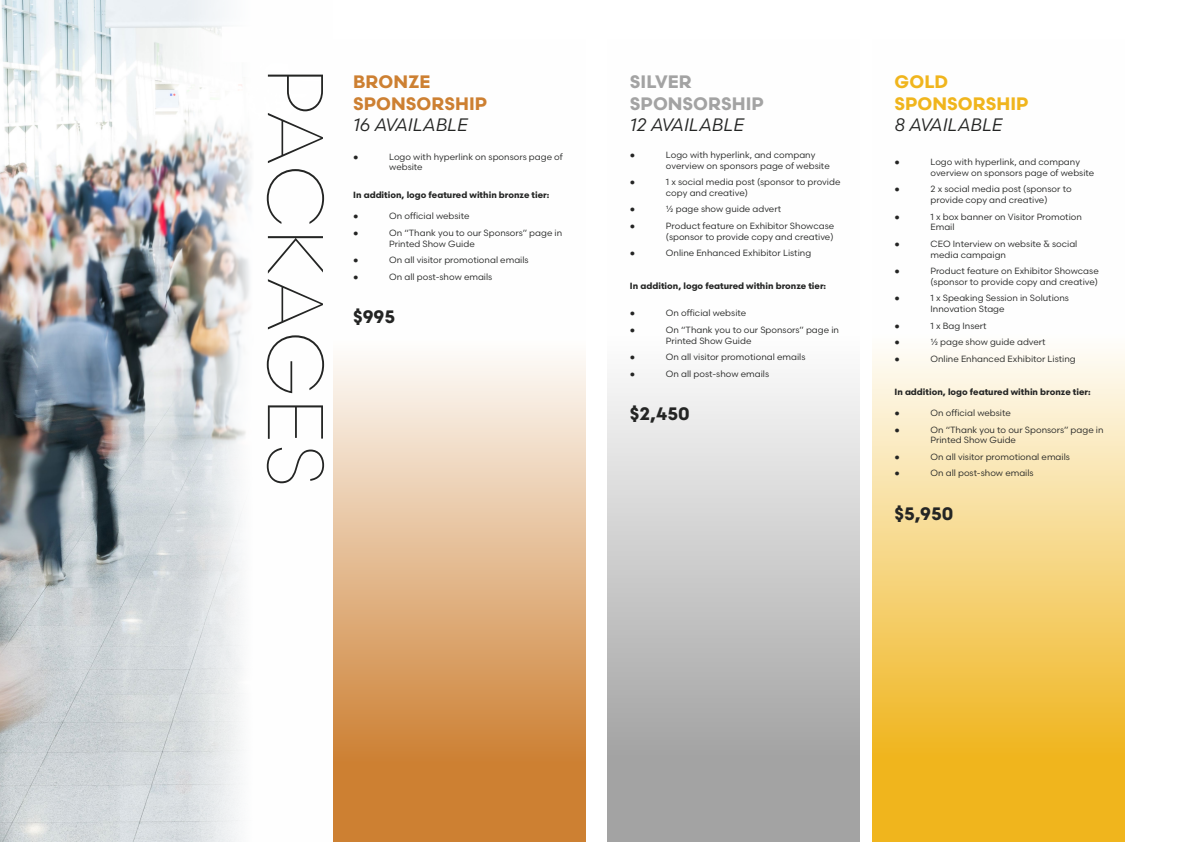
<style>
.page{position:relative;width:1191px;height:842px;background:#fff}
.page>*{position:absolute;margin:0;border:0;box-sizing:border-box;transform-origin:0 0}
.t1{font:300 78.7px "Scandia";color:#242524}
.t2{font:700 18px/21.6px "Scandia";color:#cd8032}
.t3{font:700 18px/21.6px "Scandia";color:#a3a3a3}
.t4{font:700 18px/21.6px "Scandia";color:#f0b51d}
.t5{font:700 18px "Scandia";color:#242524}
.t6{font:9px/10.8px "Scandia";color:#242524}
.t7{font:700 9px "Scandia";color:#242524}
.t8{font:9px "Arial";color:#242524}
.s1{font-weight:400;font-style:italic;color:#242524}
</style>
<div class="page">
<img style="left:0;top:0;width:251px;height:842px">
<svg style="left:872px;top:351px;width:252px;height:491px;background:#f5d176"></svg>
<svg style="left:608px;top:378px;width:252px;height:464px;background:#c4c4c4"></svg>
<svg style="left:333px;top:358px;width:252px;height:484px;background:#e0b283"></svg>
<p class="t1" style="left:344px;top:67px;width:422px;rotate:90deg">PACKAGES</p>
<p class="t2" style="left:353px;top:71px;width:135px">BRONZE<br>SPONSORSHIP<br><span class="s1">16 AVAILABLE</span></p>
<p class="t4" style="left:894px;top:71px;width:135px">GOLD<br>SPONSORSHIP<br><span class="s1">8 AVAILABLE</span></p>
<p class="t3" style="left:630px;top:71px;width:135px">SILVER<br>SPONSORSHIP<br><span class="s1">12 AVAILABLE</span></p>
<p class="t8" style="left:353px;top:151px;width:7px">●</p>
<p class="t6" style="left:389px;top:151px;width:175px">Logo with hyperlink on sponsors page of website</p>
<p class="t7" style="left:353px;top:189px;width:198px">In addition, logo featured within bronze tier:</p>
<p class="t8" style="left:353px;top:210px;width:7px">●</p>
<p class="t6" style="left:389px;top:211px;width:82px">On official website</p>
<p class="t8" style="left:353px;top:227px;width:7px">●</p>
<p class="t6" style="left:389px;top:227px;width:175px">On “Thank you to our Sponsors” page in<br>Printed Show Guide</p>
<p class="t8" style="left:353px;top:254px;width:7px">●</p>
<p class="t6" style="left:389px;top:254px;width:141px">On all visitor promotional emails</p>
<p class="t8" style="left:353px;top:270px;width:7px">●</p>
<p class="t6" style="left:389px;top:271px;width:105px">On all post-show emails</p>
<p class="t5" style="left:353px;top:306px;width:44px">$995</p>
<p class="t8" style="left:630px;top:149px;width:7px">●</p>
<p class="t6" style="left:666px;top:149px;width:165px">Logo with hyperlink, and company overview on sponsors page of website</p>
<p class="t8" style="left:630px;top:176px;width:7px">●</p>
<p class="t6" style="left:666px;top:176px;width:176px">1 x social media post (sponsor to provide copy and creative)</p>
<p class="t8" style="left:630px;top:203px;width:7px">●</p>
<p class="t6" style="left:666px;top:204px;width:117px">½ page show guide advert</p>
<p class="t8" style="left:630px;top:220px;width:7px">●</p>
<p class="t6" style="left:666px;top:220px;width:170px">Product feature on Exhibitor Showcase (sponsor to provide copy and creative)</p>
<p class="t8" style="left:630px;top:247px;width:7px">●</p>
<p class="t6" style="left:666px;top:247px;width:147px">Online Enhanced Exhibitor Listing</p>
<p class="t7" style="left:630px;top:280px;width:198px">In addition, logo featured within bronze tier:</p>
<p class="t8" style="left:630px;top:307px;width:7px">●</p>
<p class="t6" style="left:666px;top:308px;width:82px">On official website</p>
<p class="t8" style="left:630px;top:324px;width:7px">●</p>
<p class="t6" style="left:666px;top:324px;width:175px">On “Thank you to our Sponsors” page in<br>Printed Show Guide</p>
<p class="t8" style="left:630px;top:351px;width:7px">●</p>
<p class="t6" style="left:666px;top:351px;width:141px">On all visitor promotional emails</p>
<p class="t8" style="left:630px;top:368px;width:7px">●</p>
<p class="t6" style="left:666px;top:368px;width:105px">On all post-show emails</p>
<p class="t5" style="left:630px;top:403px;width:61px">$2,450</p>
<p class="t8" style="left:894px;top:156px;width:7px">●</p>
<p class="t6" style="left:930px;top:156px;width:165px">Logo with hyperlink, and company overview on sponsors page of website</p>
<p class="t8" style="left:894px;top:183px;width:7px">●</p>
<p class="t6" style="left:930px;top:184px;width:143px">2 x social media post (sponsor to provide copy and creative)</p>
<p class="t8" style="left:894px;top:210px;width:7px">●</p>
<p class="t6" style="left:930px;top:211px;width:153px">1 x box banner on Visitor Promotion<br>Email</p>
<p class="t8" style="left:894px;top:238px;width:7px">●</p>
<p class="t6" style="left:930px;top:238px;width:148px">CEO Interview on website &amp; social media campaign</p>
<p class="t8" style="left:894px;top:265px;width:7px">●</p>
<p class="t6" style="left:930px;top:265px;width:170px">Product feature on Exhibitor Showcase (sponsor to provide copy and creative)</p>
<p class="t8" style="left:894px;top:292px;width:7px">●</p>
<p class="t6" style="left:930px;top:293px;width:140px">1 x Speaking Session in Solutions<br>Innovation Stage</p>
<p class="t8" style="left:894px;top:320px;width:7px">●</p>
<p class="t6" style="left:930px;top:320px;width:58px">1 x Bag Insert</p>
<p class="t8" style="left:894px;top:336px;width:7px">●</p>
<p class="t6" style="left:930px;top:336px;width:117px">½ page show guide advert</p>
<p class="t8" style="left:894px;top:352px;width:7px">●</p>
<p class="t6" style="left:930px;top:353px;width:147px">Online Enhanced Exhibitor Listing</p>
<p class="t7" style="left:894px;top:386px;width:198px">In addition, logo featured within bronze tier:</p>
<p class="t8" style="left:894px;top:407px;width:7px">●</p>
<p class="t6" style="left:930px;top:407px;width:82px">On official website</p>
<p class="t8" style="left:894px;top:423px;width:7px">●</p>
<p class="t6" style="left:930px;top:424px;width:175px">On “Thank you to our Sponsors” page in<br>Printed Show Guide</p>
<p class="t8" style="left:894px;top:451px;width:7px">●</p>
<p class="t6" style="left:930px;top:451px;width:141px">On all visitor promotional emails</p>
<p class="t8" style="left:894px;top:467px;width:7px">●</p>
<p class="t6" style="left:930px;top:468px;width:105px">On all post-show emails</p>
<p class="t5" style="left:894px;top:502px;width:61px">$5,950</p>
</div>
